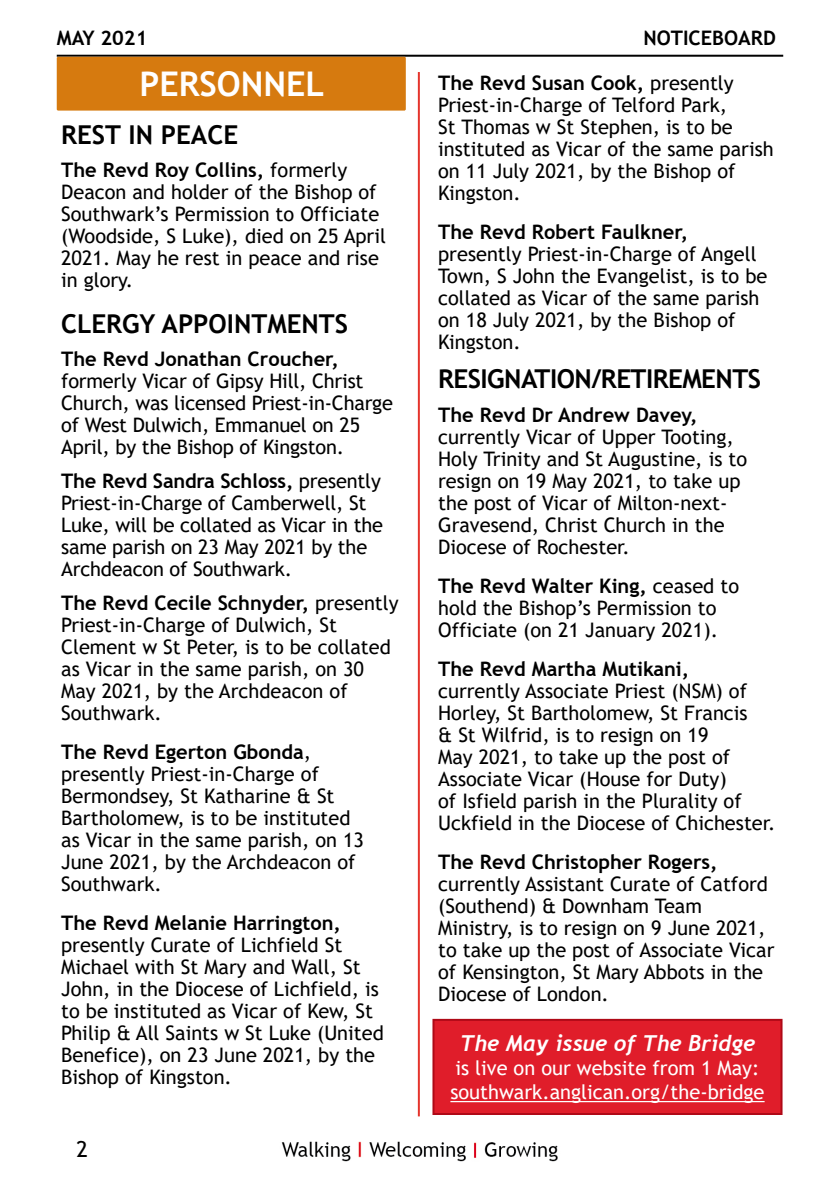
<style>
.page{position:relative;width:840px;height:1191px;background:#fff}
.page>*{position:absolute;margin:0;border:0;box-sizing:border-box;transform-origin:0 0}
.t1{font:700 34px "Trebuchet MS";color:#fff}
.t2{font:700 26px "Trebuchet MS";color:#000}
.t3{font:700 26px "Trebuchet MS";letter-spacing:-.02em;color:#000}
.t4{font:italic 700 22px "Trebuchet";color:#fff}
.t5{font:22px "Trebuchet MS";color:#000}
.t6{font:20px/22px "Trebuchet MS";color:#000}
.t7{font:700 20px "Trebuchet MS";color:#000}
.t8{font:20px/24px "Trebuchet MS";color:#fff}
.s1{font-weight:700}
</style>
<div class="page">
<hr style="left:57px;top:55px;width:725px;height:2px;background:#000">
<hr style="left:417px;top:72px;width:2px;height:1044px;background:#e5352c">
<img style="left:281px;top:1141px;width:277px;height:21px">
<div style="left:58px;top:58px;width:346px;height:52px;background:#d67a0f"></div>
<div style="left:57px;top:57px;width:348px;height:54px;border:2px solid #d67a0f"></div>
<div style="left:433px;top:1019px;width:348px;height:95px;background:#e01d2a"></div>
<hr style="left:450px;top:1101px;width:314px;height:1px;background:#fff">
<div style="left:432px;top:1018px;width:350px;height:97px;border:2px solid #af0917"></div>
<p class="t7" style="left:57px;top:26px;width:92px">MAY 2021</p>
<p class="t7" style="left:643px;top:26px;width:134px">NOTICEBOARD</p>
<h1 class="t1" style="left:139px;top:63px;width:186px">PERSONNEL</h1>
<p class="t6" style="left:438px;top:72px;width:337px"><span class="s1">The Revd Susan Cook,</span> presently<br>Priest-in-Charge of Telford Park,<br>St Thomas w St Stephen, is to be instituted as Vicar of the same parish on 11 July 2021, by the Bishop of<br>Kingston.</p>
<p class="t7" style="left:438px;top:220px;width:251px">The Revd Robert Faulkner,</p>
<p class="t6" style="left:438px;top:243px;width:330px">presently Priest-in-Charge of Angell<br>Town, S John the Evangelist, is to be collated as Vicar of the same parish on 18 July 2021, by the Bishop of<br>Kingston.</p>
<h2 class="t3" style="left:438px;top:363px;width:324px">RESIGNATION/RETIREMENTS</h2>
<p class="t7" style="left:438px;top:402px;width:260px">The Revd Dr Andrew Davey,</p>
<p class="t6" style="left:438px;top:425px;width:310px">currently Vicar of Upper Tooting,<br>Holy Trinity and St Augustine, is to resign on 19 May 2021, to take up the post of Vicar of Milton-next-<br>Gravesend, Christ Church in the<br>Diocese of Rochester.</p>
<p class="t6" style="left:438px;top:574px;width:302px"><span class="s1">The Revd Walter King,</span> ceased to hold the Bishop’s Permission to<br>Officiate (on 21 January 2021).</p>
<p class="t7" style="left:438px;top:656px;width:252px">The Revd Martha Mutikani,</p>
<p class="t6" style="left:438px;top:679px;width:338px">currently Associate Priest (NSM) of Horley, St Bartholomew, St Francis<br>&amp; St Wilfrid, is to resign on 19<br>May 2021, to take up the post of Associate Vicar (House for Duty)<br>of Isfield parish in the Plurality of Uckfield in the Diocese of Chichester.</p>
<p class="t7" style="left:438px;top:849px;width:281px">The Revd Christopher Rogers,</p>
<p class="t6" style="left:438px;top:872px;width:337px">currently Assistant Curate of Catford (Southend) &amp; Downham Team<br>Ministry, is to resign on 9 June 2021, to take up the post of Associate Vicar of Kensington, St Mary Abbots in the<br>Diocese of London.</p>
<p class="t4" style="left:459px;top:1029px;width:297px">The May issue of The Bridge</p>
<p class="t8" style="left:450px;top:1055px;width:315px">is live on our website from 1 May: southwark.anglican.org/the-bridge</p>
<h2 class="t2" style="left:61px;top:119px;width:178px">REST IN PEACE</h2>
<p class="t6" style="left:61px;top:159px;width:326px"><span class="s1">The Revd Roy Collins,</span> formerly<br>Deacon and holder of the Bishop of<br>Southwark’s Permission to Officiate (Woodside, S Luke), died on 25 April<br>2021. May he rest in peace and rise in glory.</p>
<h2 class="t2" style="left:61px;top:307px;width:288px">CLERGY APPOINTMENTS</h2>
<p class="t7" style="left:61px;top:346px;width:279px">The Revd Jonathan Croucher,</p>
<p class="t6" style="left:61px;top:370px;width:333px">formerly Vicar of Gipsy Hill, Christ Church, was licensed Priest-in-Charge of West Dulwich, Emmanuel on 25<br>April, by the Bishop of Kingston.</p>
<p class="t6" style="left:61px;top:470px;width:323px"><span class="s1">The Revd Sandra Schloss,</span> presently Priest-in-Charge of Camberwell, St Luke, will be collated as Vicar in the same parish on 23 May 2021 by the Archdeacon of Southwark.</p>
<p class="t6" style="left:61px;top:592px;width:339px"><span class="s1">The Revd Cecile Schnyder,</span> presently<br>Priest-in-Charge of Dulwich, St<br>Clement w St Peter, is to be collated as Vicar in the same parish, on 30<br>May 2021, by the Archdeacon of<br>Southwark.</p>
<p class="t6" style="left:61px;top:741px;width:304px"><span class="s1">The Revd Egerton Gbonda</span>, presently Priest-in-Charge of<br>Bermondsey, St Katharine &amp; St<br>Bartholomew, is to be instituted as Vicar in the same parish, on 13<br>June 2021, by the Archdeacon of<br>Southwark.</p>
<p class="t7" style="left:61px;top:910px;width:281px">The Revd Melanie Harrington,</p>
<p class="t6" style="left:61px;top:934px;width:324px">presently Curate of Lichfield St<br>Michael with St Mary and Wall, St<br>John, in the Diocese of Lichfield, is to be instituted as Vicar of Kew, St<br>Philip &amp; All Saints w St Luke (United<br>Benefice), on 23 June 2021, by the<br>Bishop of Kingston.</p>
<p class="t5" style="left:77px;top:1135px;width:13px">2</p>
</div>
